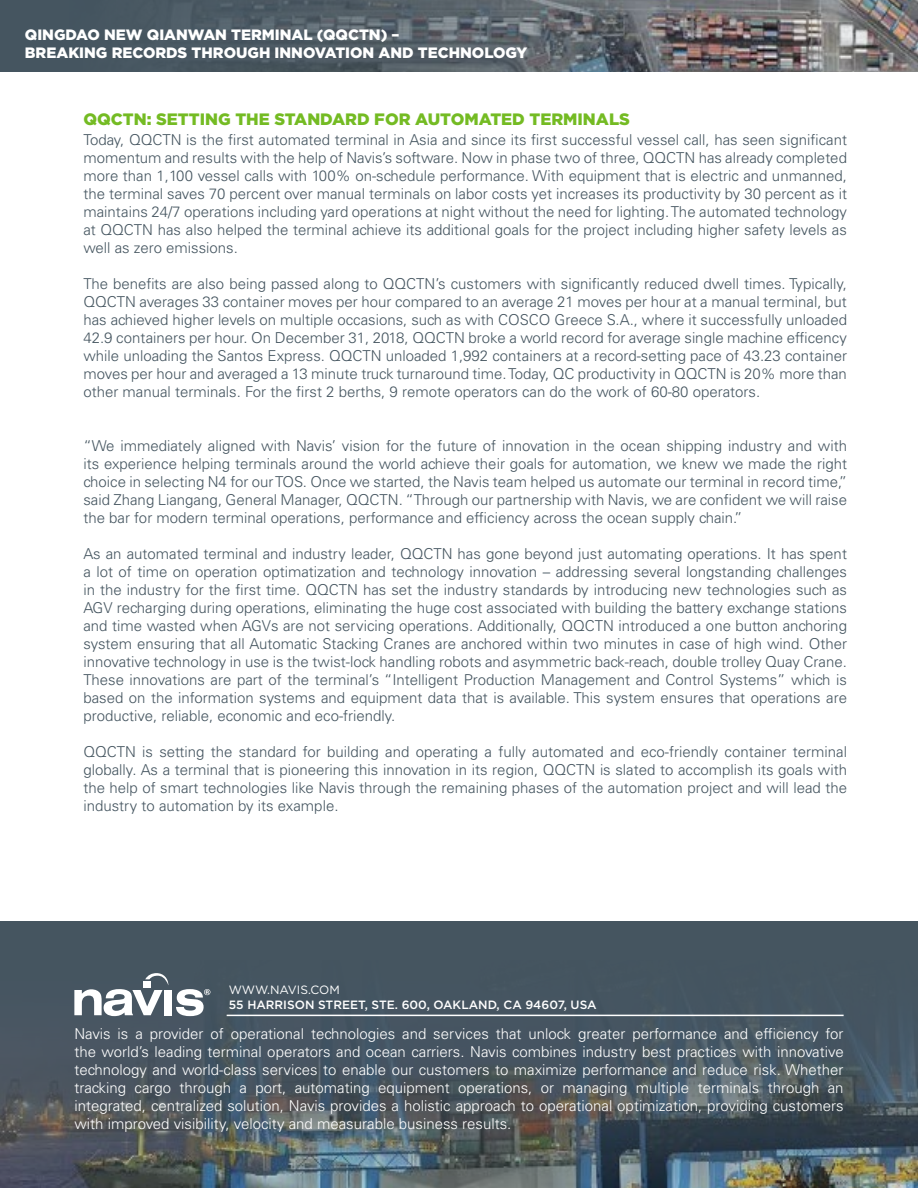
<style>
.page{position:relative;width:918px;height:1188px;background:#fff}
.page>*{position:absolute;margin:0;border:0;box-sizing:border-box;transform-origin:0 0}
.t1{font:900 16.5px "Gotham";color:#74bb23}
.t2{font:300 15px/18px "Univers LT Std";color:#455560;text-align:justify}
.t3{font:300 15px/18px "Univers LT Std";color:#fff;text-align:justify}
.t4{font:900 15px/18px "Gotham";color:#fff}
.t5{font:500 12px "Gotham";color:#fff}
.t6{font:12px "Gotham";letter-spacing:-.005em;color:#fff}
</style>
<div class="page">
<img style="left:0;top:0;width:918px;height:71px">
<img style="left:0;top:921px;width:918px;height:267px">
<div style="left:165px;top:990px;width:7px;height:25px;background:#fff"></div>
<svg style="left:74px;top:973px;width:94px;height:43px"></svg>
<div style="left:144px;top:981px;width:7px;height:6px;background:#fff"></div>
<svg style="left:176px;top:989px;width:34px;height:27px"></svg>
<hr style="left:227px;top:1015px;width:617px;height:1px;background:#fff">
<p class="t4" style="left:25px;top:26px;width:504px">QINGDAO NEW QIANWAN TERMINAL (QQCTN) –<br>BREAKING RECORDS THROUGH INNOVATION AND TECHNOLOGY</p>
<p class="t1" style="left:83px;top:108px;width:548px">QQCTN: SETTING THE STANDARD FOR AUTOMATED TERMINALS</p>
<p class="t2" style="left:83px;top:131px;width:765px">Today, QQCTN is the first automated terminal in Asia and since its first successful vessel call, has seen significant momentum and results with the help of Navis’s software. Now in phase two of three, QQCTN has already completed more than 1,100 vessel calls with 100% on-schedule performance. With equipment that is electric and unmanned, the terminal saves 70 percent over manual terminals on labor costs yet increases its productivity by 30 percent as it maintains 24/7 operations including yard operations at night without the need for lighting. The automated technology at QQCTN has also helped the terminal achieve its additional goals for the project including higher safety levels as well as zero emissions.</p>
<p class="t2" style="left:83px;top:275px;width:765px">The benefits are also being passed along to QQCTN’s customers with significantly reduced dwell times. Typically, QQCTN averages 33 container moves per hour compared to an average 21 moves per hour at a manual terminal, but has achieved higher levels on multiple occasions, such as with COSCO Greece S.A., where it successfully unloaded 42.9 containers per hour. On December 31, 2018, QQCTN broke a world record for average single machine efficency while unloading the Santos Express. QQCTN unloaded 1,992 containers at a record-setting pace of 43.23 container moves per hour and averaged a 13 minute truck turnaround time. Today, QC productivity in QQCTN is 20% more than other manual terminals. For the first 2 berths, 9 remote operators can do the work of 60-80 operators.</p>
<p class="t2" style="left:83px;top:437px;width:765px">“We immediately aligned with Navis’ vision for the future of innovation in the ocean shipping industry and with its experience helping terminals around the world achieve their goals for automation, we knew we made the right choice in selecting N4 for our TOS. Once we started, the Navis team helped us automate our terminal in record time,” said Zhang Liangang, General Manager, QQCTN. “Through our partnership with Navis, we are confident we will raise the bar for modern terminal operations, performance and efficiency across the ocean supply chain.”</p>
<p class="t2" style="left:83px;top:545px;width:765px">As an automated terminal and industry leader, QQCTN has gone beyond just automating operations. It has spent a lot of time on operation optimatization and technology innovation – addressing several longstanding challenges in the industry for the first time. QQCTN has set the industry standards by introducing new technologies such as AGV recharging during operations, eliminating the huge cost associated with building the battery exchange stations and time wasted when AGVs are not servicing operations. Additionally, QQCTN introduced a one button anchoring system ensuring that all Automatic Stacking Cranes are anchored within two minutes in case of high wind. Other innovative technology in use is the twist-lock handling robots and asymmetric back-reach, double trolley Quay Crane.<br>These innovations are part of the terminal’s “Intelligent Production Management and Control Systems” which is based on the information systems and equipment data that is available. This system ensures that operations are productive, reliable, economic and eco-friendly.</p>
<p class="t2" style="left:83px;top:743px;width:765px">QQCTN is setting the standard for building and operating a fully automated and eco-friendly container terminal globally. As a terminal that is pioneering this innovation in its region, QQCTN is slated to accomplish its goals with the help of smart technologies like Navis through the remaining phases of the automation project and will lead the industry to automation by its example.</p>
<p class="t6" style="left:229px;top:982px;width:112px">WWW.NAVIS.COM</p>
<p class="t5" style="left:229px;top:996px;width:369px">55 HARRISON STREET, STE. 600, OAKLAND, CA 94607, USA</p>
<p class="t3" style="left:74px;top:1025px;width:771px">Navis is a provider of operational technologies and services that unlock greater performance and efficiency for the world’s leading terminal operators and ocean carriers. Navis combines industry best practices with innovative technology and world-class services to enable our customers to maximize performance and reduce risk. Whether tracking cargo through a port, automating equipment operations, or managing multiple terminals through an integrated, centralized solution, Navis provides a holistic approach to operational optimization, providing customers with improved visibility, velocity and measurable business results.</p>
</div>
